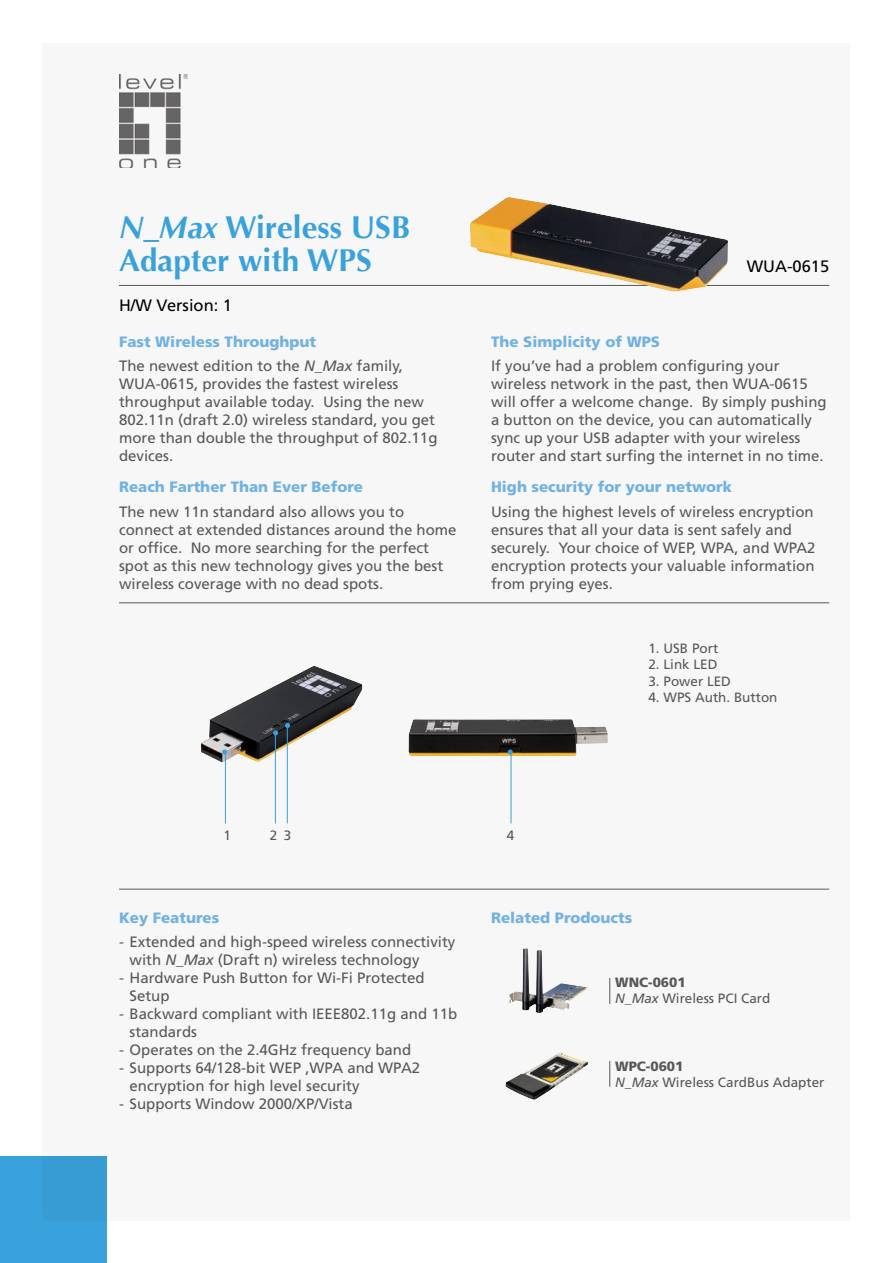
<style>
.page{position:relative;width:893px;height:1263px;background:#fff}
.page>*{position:absolute;margin:0;border:0;box-sizing:border-box;transform-origin:0 0}
.t1{font:700 31.5px/33px "Optima";color:#39a1db}
.t2{font:16.5px "Frutiger CE";color:#000}
.t3{font:15px/18px "Frutiger CE";color:#595757}
.t4{font:900 15px "Frutiger CE";color:#71b2e2}
.t5{font:13.5px/16.2px "Frutiger CE";color:#595757}
.s1{font-style:italic}
.s2{font-weight:900;color:#71b2e2}
.s3{font-weight:900}
</style>
<div class="page">
<div style="left:43px;top:43px;width:807px;height:1177px;background:#f7f7f7"></div>
<div style="left:0;top:1157px;width:106px;height:106px;background:#39a1db"></div>
<img style="left:119px;top:74px;width:68px;height:94px">
<hr style="left:119px;top:285px;width:710px;height:1px;background:#595757">
<img style="left:408px;top:719px;width:200px;height:37px">
<img style="left:201px;top:666px;width:161px;height:124px">
<hr style="left:119px;top:602px;width:710px;height:1px;background:#595757">
<hr style="left:119px;top:889px;width:710px;height:1px;background:#595757">
<svg style="left:609px;top:978px;width:1px;height:26px"></svg>
<svg style="left:609px;top:1061px;width:1px;height:26px"></svg>
<hr style="left:225px;top:754px;width:1px;height:69px;background:#39a1db">
<svg style="left:222px;top:749px;width:5px;height:6px"></svg>
<img style="left:470px;top:197px;width:258px;height:95px">
<hr style="left:275px;top:735px;width:1px;height:88px;background:#39a1db">
<svg style="left:273px;top:730px;width:5px;height:5px"></svg>
<hr style="left:287px;top:727px;width:1px;height:96px;background:#39a1db">
<svg style="left:285px;top:723px;width:5px;height:5px"></svg>
<img style="left:509px;top:948px;width:79px;height:65px">
<img style="left:505px;top:1052px;width:83px;height:48px">
<hr style="left:511px;top:754px;width:1px;height:69px;background:#39a1db">
<svg style="left:508px;top:749px;width:5px;height:6px"></svg>
<h1 class="t1" style="left:119px;top:212px;width:293px"><span class="s1">N_Max</span> Wireless USB<br>Adapter with WPS</h1>
<p class="t2" style="left:119px;top:296px;width:115px">H/W Version: 1</p>
<p class="t3" style="left:119px;top:329px;width:285px;line-height:24.5px"><span class="s2">Fast Wireless Throughput<br></span>The newest edition to the <span class="s1">N_Max</span> family,</p>
<p class="t3" style="left:119px;top:375px;width:320px">WUA-0615, provides the fastest wireless throughput available today. Using the new 802 .11n (draft 2 .0) wireless standard, you get more than double the throughput of 802.11g devices.</p>
<p class="t4" style="left:119px;top:478px;width:245px">Reach Farther Than Ever Before</p>
<p class="t3" style="left:119px;top:502px;width:339px">The new 11n standard also allows you to connect at extended distances around the home or office. No more searching for the perfect spot as this new technology gives you the best wireless coverage with no dead spots.</p>
<p class="t2" style="left:747px;top:257px;width:84px">WUA-0615</p>
<p class="t4" style="left:491px;top:333px;width:170px">The Simplicity of WPS</p>
<p class="t3" style="left:491px;top:357px;width:337px">If you’ve had a problem configuring your wireless network in the past, then WUA-0615 will offer a welcome change. By simply pushing a button on the device, you can automatically sync up your USB adapter with your wireless router and start surfing the internet in no time.</p>
<p class="t4" style="left:491px;top:478px;width:242px">High security for your network</p>
<p class="t3" style="left:491px;top:502px;width:325px">Using the highest levels of wireless encryption ensures that all your data is sent safely and securely. Your choice of WEP, WPA, and WPA2 encryption protects your valuable information from prying eyes.</p>
<p class="t5" style="left:648px;top:640px;width:71px">1. USB Port</p>
<p class="t5" style="left:648px;top:657px;width:71px">2. Link LED</p>
<p class="t5" style="left:648px;top:673px;width:84px">3. Power LED</p>
<p class="t5" style="left:648px;top:689px;width:131px">4. WPS Auth. Button</p>
<p class="t5" style="left:223px;top:827px;width:9px">1</p>
<p class="t5" style="left:270px;top:827px;width:23px">2 3</p>
<p class="t5" style="left:507px;top:827px;width:9px">4</p>
<p class="t4" style="left:119px;top:908px;width:102px">Key Features</p>
<p class="t3" style="left:130px;top:933px;width:327px;text-indent:-10px">- Extended and high-speed wireless connectivity with <span class="s1">N_Max</span> (Draft n) wireless technology</p>
<p class="t3" style="left:130px;top:969px;width:297px;text-indent:-11px">- Hardware Push Button for Wi-Fi Protected<br>Setup</p>
<p class="t3" style="left:130px;top:1005px;width:329px;text-indent:-10px">- Backward compliant with IEEE802.11g and 11b standards</p>
<p class="t3" style="left:119px;top:1041px;width:294px">- Operates on the 2.4GHz frequency band</p>
<p class="t3" style="left:130px;top:1059px;width:288px;text-indent:-10px">- Supports 64/128-bit WEP ,WPA and WPA2 encryption for high level security</p>
<p class="t3" style="left:119px;top:1095px;width:235px">- Supports Window 2000/XP/Vista</p>
<p class="t4" style="left:491px;top:908px;width:143px">Related Prodoucts</p>
<p class="t5" style="left:615px;top:974px;width:157px"><span class="s3">WNC-0601<br></span><span class="s1">N_Max</span> Wireless PCI Card</p>
<p class="t5" style="left:615px;top:1058px;width:211px"><span class="s3">WPC-0601<br></span><span class="s1">N_Max</span> Wireless CardBus Adapter</p>
</div>
